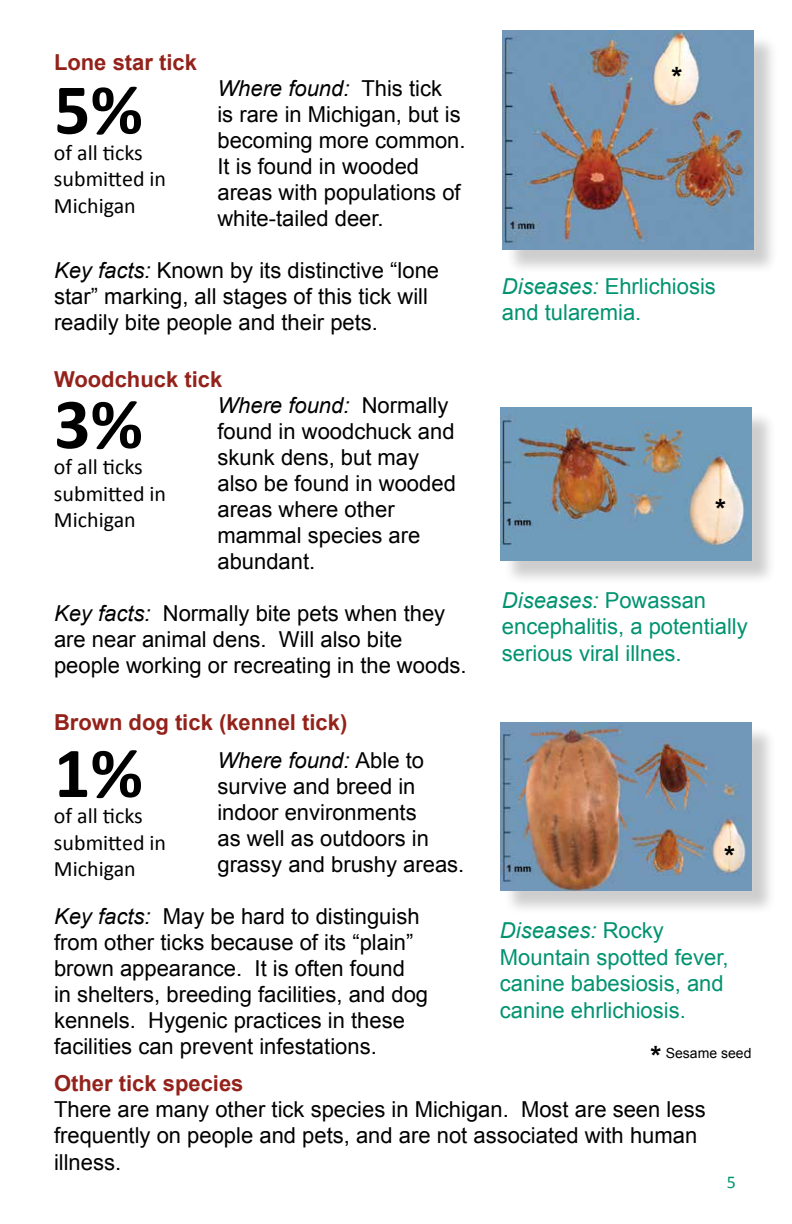
<style>
.page{position:relative;width:792px;height:1224px;background:#fff}
.page>*{position:absolute;margin:0;border:0;box-sizing:border-box;transform-origin:0 0}
.t1{font:700 72px "Calibri";color:#000}
.t2{font:700 28px "Arial";color:#000}
.t3{font:22px/26px "Arial";color:#000}
.t4{font:22px/26.4px "Arial";color:#009370}
.t5{font:22px/26.4px "Calibri";color:#000}
.t6{font:700 22px/38px "Arial";color:#93221b}
.t7{font:18px "Calibri";color:#009370}
.t8{font:14px "Arial";color:#000}
.s1{font-style:italic}
.s2{font-weight:700;color:#93221b}
.s3{font-weight:400;font-style:italic;color:#000}
.s4{font-weight:400;color:#000}
.s5{font-weight:700;font-size:28px}
</style>
<div class="page">
<div style="left:505px;top:34px;width:274px;height:241px;background:#000;opacity:.2"></div>
<img style="left:502px;top:31px;width:252px;height:219px">
<div style="left:503px;top:410px;width:274px;height:176px;background:#000;opacity:.2"></div>
<img style="left:500px;top:407px;width:252px;height:154px">
<div style="left:503px;top:725px;width:274px;height:190px;background:#000;opacity:.2"></div>
<img style="left:500px;top:722px;width:252px;height:168px">
<p class="t6" style="left:54px;top:44px;width:145px">Lone star tick</p>
<p class="t2" style="left:671px;top:58px;width:12px">*</p>
<p class="t3" style="left:217px;top:76px;width:250px"><span class="s1">Where found:</span> This tick<br>is rare in Michigan, but is becoming more common.<br>It is found in wooded areas with populations of white-tailed deer.</p>
<p class="t3" style="left:54px;top:257px;width:387px"><span class="s1">Key facts:</span> Known by its distinctive “lone star” marking, all stages of this tick will readily bite people and their pets.</p>
<p class="t3" style="left:217px;top:366px;width:240px;text-indent:-163px"><span class="s2">Woodchuck tick<br></span><span class="s1">Where found:</span> Normally found in woodchuck and skunk dens, but may also be found in wooded areas where other mammal species are abundant.</p>
<p class="t3" style="left:54px;top:600px;width:414px"><span class="s1">Key facts:</span> Normally bite pets when they are near animal dens. Will also bite people working or recreating in the woods.</p>
<p class="t6" style="left:217px;top:704px;width:208px;text-indent:-163px">Brown dog tick (kennel tick)<br><span class="s3">Where found:</span> <span class="s4">Able to</span></p>
<p class="t3" style="left:217px;top:773px;width:248px">survive and breed in indoor environments<br>as well as outdoors in grassy and brushy areas.</p>
<p class="t3" style="left:54px;top:903px;width:376px"><span class="s1">Key facts:</span> May be hard to distinguish from other ticks because of its “plain” brown appearance. It is often found<br>in shelters, breeding facilities, and dog kennels. Hygenic practices in these facilities can prevent infestations.</p>
<p class="t6" style="left:54px;top:1064px;width:191px">Other tick species</p>
<p class="t3" style="left:54px;top:1096px;width:653px">There are many other tick species in Michigan. Most are seen less frequently on people and pets, and are not associated with human illness.</p>
<h1 class="t1" style="left:54px;top:64px;width:90px">5%</h1>
<p class="t5" style="left:54px;top:139px;width:114px">of all ticks submitted in<br>Michigan</p>
<p class="t4" style="left:502px;top:273px;width:215px"><span class="s1">Diseases:</span> Ehrlichiosis and tularemia.</p>
<h1 class="t1" style="left:54px;top:378px;width:90px">3%</h1>
<p class="t5" style="left:54px;top:454px;width:114px">of all ticks submitted in<br>Michigan</p>
<p class="t2" style="left:715px;top:490px;width:12px">*</p>
<p class="t4" style="left:502px;top:587px;width:247px"><span class="s1">Diseases:</span> Powassan encephalitis, a potentially serious viral illnes.</p>
<h1 class="t1" style="left:54px;top:727px;width:90px">1%</h1>
<p class="t5" style="left:54px;top:803px;width:114px">of all ticks submitted in<br>Michigan</p>
<p class="t2" style="left:724px;top:837px;width:12px">*</p>
<p class="t4" style="left:500px;top:918px;width:230px"><span class="s1">Diseases:</span> Rocky<br>Mountain spotted fever, canine babesiosis, and canine ehrlichiosis.</p>
<p class="t8" style="left:651px;top:1044px;width:102px"><span class="s5">*</span> Sesame seed</p>
<p class="t7" style="left:727px;top:1171px;width:11px">5</p>
</div>
